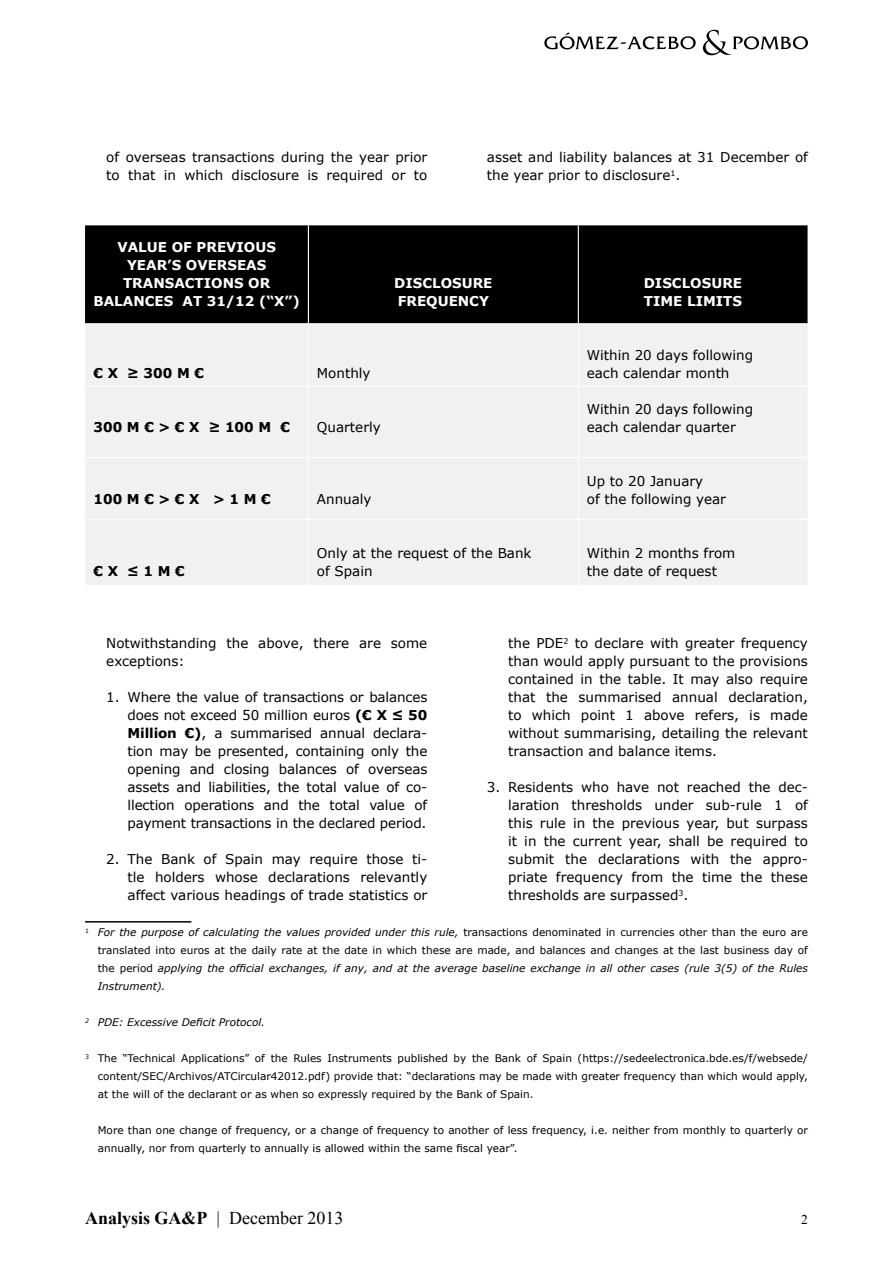
<style>
.page{position:relative;width:893px;height:1263px;background:#fff}
.page>*{position:absolute;margin:0;border:0;box-sizing:border-box;transform-origin:0 0}
.t1{font:18px "Times New Roman";color:#000}
.t2{font:13.5px/18px "Verdana";color:#000}
.t3{font:700 13.5px/18px "Verdana";color:#fff}
.t4{font:700 13.5px "Verdana";color:#000}
.t5{font:13.5px "Times New Roman";color:#000}
.t6{font:10.5px/18px "Verdana";color:#000;text-align:justify}
.t7{font:italic 10.5px/18px "Verdana";color:#000;text-align:justify}
.s1{font-weight:700}
.s2{font-style:normal}
</style>
<div class="page">
<svg style="left:703px;top:30px;width:105px;height:25px"></svg>
<svg style="left:544px;top:32px;width:152px;height:17px"></svg>
<div style="left:85px;top:225px;width:722px;height:98px;background:#000"></div>
<div style="left:85px;top:325px;width:722px;height:260px;background:#f1f1f2"></div>
<hr style="left:308px;top:225px;width:1px;height:98px;background:#fff">
<hr style="left:578px;top:225px;width:1px;height:98px;background:#fff">
<hr style="left:308px;top:324px;width:1px;height:62px;background:#fff">
<hr style="left:578px;top:324px;width:1px;height:62px;background:#fff">
<hr style="left:85px;top:386px;width:223px;height:1px;background:#fff">
<hr style="left:308px;top:386px;width:270px;height:1px;background:#fff">
<hr style="left:308px;top:387px;width:1px;height:70px;background:#fff">
<hr style="left:578px;top:386px;width:229px;height:1px;background:#fff">
<hr style="left:578px;top:387px;width:1px;height:70px;background:#fff">
<hr style="left:85px;top:457px;width:223px;height:1px;background:#fff">
<hr style="left:308px;top:457px;width:270px;height:1px;background:#fff">
<hr style="left:308px;top:458px;width:1px;height:61px;background:#fff">
<hr style="left:578px;top:457px;width:229px;height:1px;background:#fff">
<hr style="left:578px;top:458px;width:1px;height:61px;background:#fff">
<hr style="left:85px;top:519px;width:223px;height:1px;background:#fff">
<hr style="left:308px;top:519px;width:270px;height:1px;background:#fff">
<hr style="left:308px;top:520px;width:1px;height:65px;background:#fff">
<hr style="left:578px;top:519px;width:229px;height:1px;background:#fff">
<hr style="left:578px;top:520px;width:1px;height:65px;background:#fff">
<hr style="left:85px;top:921px;width:106px;height:1px;background:#000">
<p class="t2" style="left:106px;top:148px;width:323px">of overseas transactions during the year prior to that in which disclosure is required or to</p>
<p class="t2" style="left:487px;top:148px;width:323px">asset and liability balances at 31 December of the year prior to disclosure<sup>1</sup>.</p>
<p class="t3" style="left:117px;top:238px;width:160px">VALUE OF PREVIOUS</p>
<p class="t3" style="left:127px;top:256px;width:141px">YEAR’S OVERSEAS</p>
<p class="t3" style="left:123px;top:274px;width:137px">TRANSACTIONS OR</p>
<p class="t3" style="left:94px;top:292px;width:208px">BALANCES AT 31/12 (“X”)</p>
<p class="t3" style="left:394px;top:274px;width:100px">DISCLOSURE<br>FREQUENCY</p>
<p class="t3" style="left:644px;top:274px;width:100px">DISCLOSURE<br>TIME LIMITS</p>
<p class="t4" style="left:94px;top:364px;width:112px">€ X ≥ 300 M €</p>
<p class="t2" style="left:317px;top:364px;width:55px">Monthly</p>
<p class="t4" style="left:94px;top:418px;width:198px">300 M € &gt; € X ≥ 100 M €</p>
<p class="t2" style="left:317px;top:418px;width:65px">Quarterly</p>
<p class="t2" style="left:587px;top:346px;width:168px">Within 20 days following each calendar month</p>
<p class="t2" style="left:587px;top:400px;width:168px">Within 20 days following each calendar quarter</p>
<p class="t4" style="left:94px;top:490px;width:179px">100 M € &gt; € X &gt; 1 M €</p>
<p class="t2" style="left:317px;top:490px;width:56px">Annualy</p>
<p class="t2" style="left:587px;top:472px;width:141px">Up to 20 January<br>of the following year</p>
<p class="t4" style="left:94px;top:562px;width:93px">€ X ≤ 1 M €</p>
<p class="t2" style="left:317px;top:544px;width:216px">Only at the request of the Bank of Spain</p>
<p class="t2" style="left:587px;top:544px;width:150px">Within 2 months from the date of request</p>
<p class="t2" style="left:106px;top:634px;width:323px">Notwithstanding the above, there are some exceptions:</p>
<p class="t2" style="left:128px;top:688px;width:301px;text-align:justify;text-indent:-21px">1. Where the value of transactions or balances does not exceed 50 million euros <span class="s1">(€ X ≤ 50<br>MILLION €)</span>, a summarised annual declara&shy;tion may be presented, containing only the opening and closing balances of overseas assets and liabilities, the total value of co&shy;llection operations and the total value of payment transactions in the declared period.</p>
<p class="t2" style="left:128px;top:850px;width:301px;text-align:justify;text-indent:-21px">2. The Bank of Spain may require those ti&shy;tle holders whose declarations relevantly affect various headings of trade statistics or</p>
<p class="t2" style="left:508px;top:634px;width:301px;text-align:justify">the PDE<sup>2</sup> to declare with greater frequency than would apply pursuant to the provisions contained in the table. It may also require that the summarised annual declaration, to which point 1 above refers, is made without summarising, detailing the relevant transaction and balance items.</p>
<p class="t2" style="left:508px;top:778px;width:301px;text-align:justify;text-indent:-21px">3. Residents who have not reached the dec&shy;laration thresholds under sub-rule 1 of this rule in the previous year, but surpass it in the current year, shall be required to submit the declarations with the appro&shy;priate frequency from the time the these thresholds are surpassed<sup>3</sup>.</p>
<p class="t7" style="left:98px;top:923px;width:712px;text-indent:-13px"><sup>1</sup> For the purpose of calculating the values provided under this rule, <span class="s2">transactions denominated in currencies other than the euro are translated into euros at the daily rate at the date in which these are made, and balances and changes at the last business day of the period</span> applying the official exchanges, if any, and at the average baseline exchange in all other cases (rule 3(5) of the Rules Instrument).</p>
<p class="t7" style="left:85px;top:1013px;width:182px"><sup>2</sup> PDE: Excessive Deficit Protocol.</p>
<p class="t6" style="left:98px;top:1049px;width:712px;text-indent:-13px"><sup>3</sup> The “Technical Applications” of the Rules Instruments published by the Bank of Spain (https://sedeelectronica.bde.es/f/websede/ content/SEC/Archivos/ATCircular42012.pdf) provide that: “declarations may be made with greater frequency than which would apply, at the will of the declarant or as when so expressly required by the Bank of Spain.</p>
<p class="t6" style="left:98px;top:1121px;width:712px">More than one change of frequency, or a change of frequency to another of less frequency, i.e. neither from monthly to quarterly or annually, nor from quarterly to annually is allowed within the same fiscal year”.</p>
<h1 class="t1" style="left:85px;top:1206px;width:260px"><span class="s1">Analysis GA&amp;P</span> | December 2013</h1>
<p class="t5" style="left:801px;top:1210px;width:8px">2</p>
</div>
